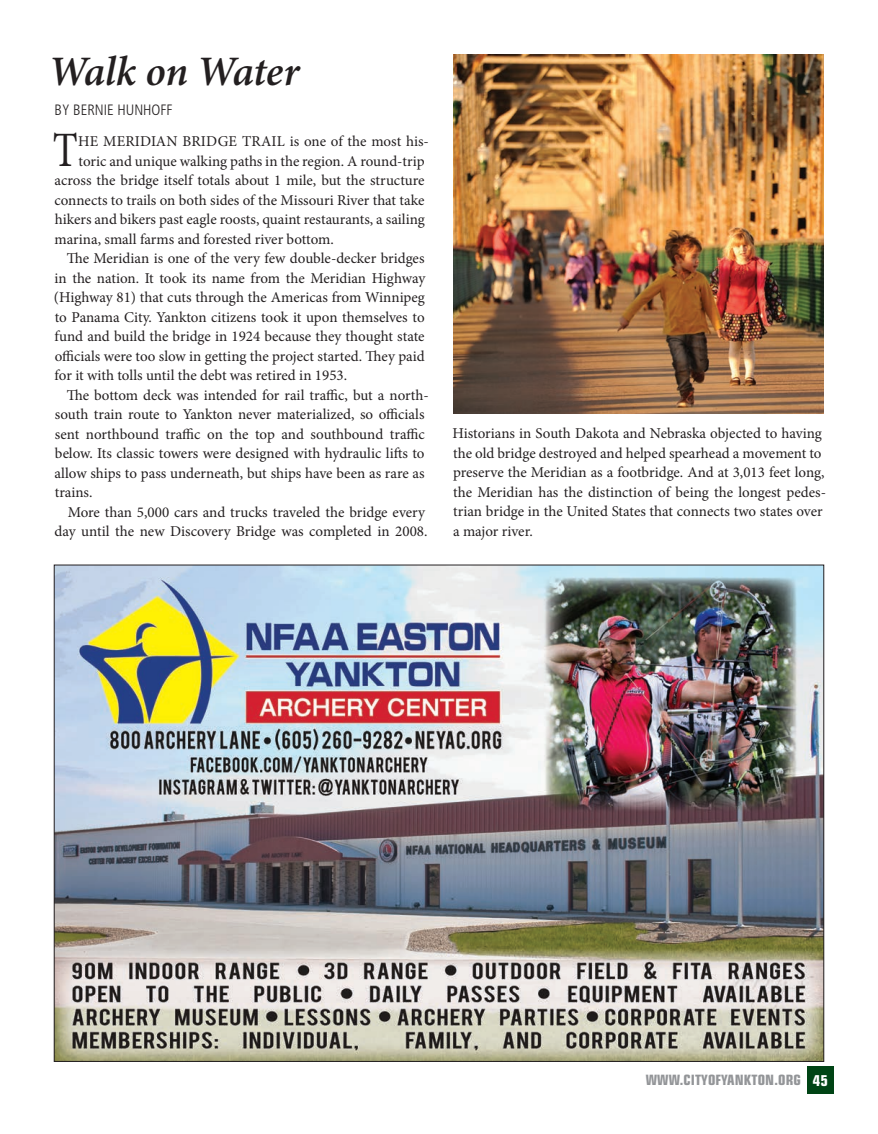
<style>
.page{position:relative;width:878px;height:1134px;background:#fff}
.page>*{position:absolute;margin:0;border:0;box-sizing:border-box;transform-origin:0 0}
._2016_plain_text_for{font:49.5px "Minion Pro";color:#231f20;scale:.82 1}
._2016_plain_text_for-2{font:italic 600 42px "Minion Pro";letter-spacing:-.01em;color:#231f20}
._2016_plain_text_for-3{font:15px/19.5px "Minion Pro";color:#231f20}
._2016_plain_text_for-4{font:300 condensed 15px "Frutiger";color:#231f20}
.t1{font:700 condensed 14.25px "Eurostile";letter-spacing:.01em;color:#939598}
.s1{font-size:15px;color:#fff}
</style>
<div class="page">
<div style="left:807px;top:1066px;width:26px;height:28px;background:#004415"></div>
<img style="left:56px;top:567px;width:766px;height:493px">
<img style="left:454px;top:54px;width:369px;height:360px">
<p class="_2016_plain_text_for-2" style="left:48px;top:42px;width:253px">Walk on Water</p>
<p class="_2016_plain_text_for-4" style="left:55px;top:101px;width:120px">BY BERNIE HUNHOFF</p>
<p class="_2016_plain_text_for" style="left:53px;top:117px;width:32px">T</p>
<p class="_2016_plain_text_for-3" style="left:78px;top:132px;width:352px">HE MERIDIAN BRIDGE TRAIL is one of the most his-</p>
<p class="_2016_plain_text_for-3" style="left:79px;top:151px;width:347px">toric and unique walking paths in the region. A round-trip</p>
<p class="_2016_plain_text_for-3" style="left:55px;top:171px;width:371px">across the bridge itself totals about 1 mile, but the structure</p>
<p class="_2016_plain_text_for-3" style="left:54px;top:190px;width:371px">connects to trails on both sides of the Missouri River that take</p>
<p class="_2016_plain_text_for-3" style="left:55px;top:210px;width:371px">hikers and bikers past eagle roosts, quaint restaurants, a sailing</p>
<p class="_2016_plain_text_for-3" style="left:55px;top:229px;width:281px">marina, small farms and forested river bottom.</p>
<p class="_2016_plain_text_for-3" style="left:54px;top:249px;width:373px;text-align:justify;text-indent:13px">The Meridian is one of the very few double-decker bridges in the nation. It took its name from the Meridian Highway (Highway 81) that cuts through the Americas from Winnipeg to Panama City. Yankton citizens took it upon themselves to fund and build the bridge in 1924 because they thought state officials were too slow in getting the project started. They paid for it with tolls until the debt was retired in 1953.</p>
<p class="_2016_plain_text_for-3" style="left:55px;top:385px;width:376px;text-indent:12px">The bottom deck was intended for rail traffic, but a north&shy;south train route to Yankton never materialized, so officials sent northbound traffic on the top and southbound traffic below. Its classic towers were designed with hydraulic lifts to allow ships to pass underneath, but ships have been as rare as trains.</p>
<p class="_2016_plain_text_for-3" style="left:54px;top:502px;width:374px;text-align:right">More than 5,000 cars and trucks traveled the bridge every day until the new Discovery Bridge was completed in 2008.</p>
<p class="_2016_plain_text_for-3" style="left:452px;top:424px;width:375px">Historians in South Dakota and Nebraska objected to having the old bridge destroyed and helped spearhead a movement to preserve the Meridian as a footbridge. And at 3,013 feet long, the Meridian has the distinction of being the longest pedes&shy;trian bridge in the United States that connects two states over a major river.</p>
<p class="t1" style="left:645px;top:1071px;width:184px">WWW.CITYOFYANKTON.ORG <span class="s1">45</span></p>
</div>
